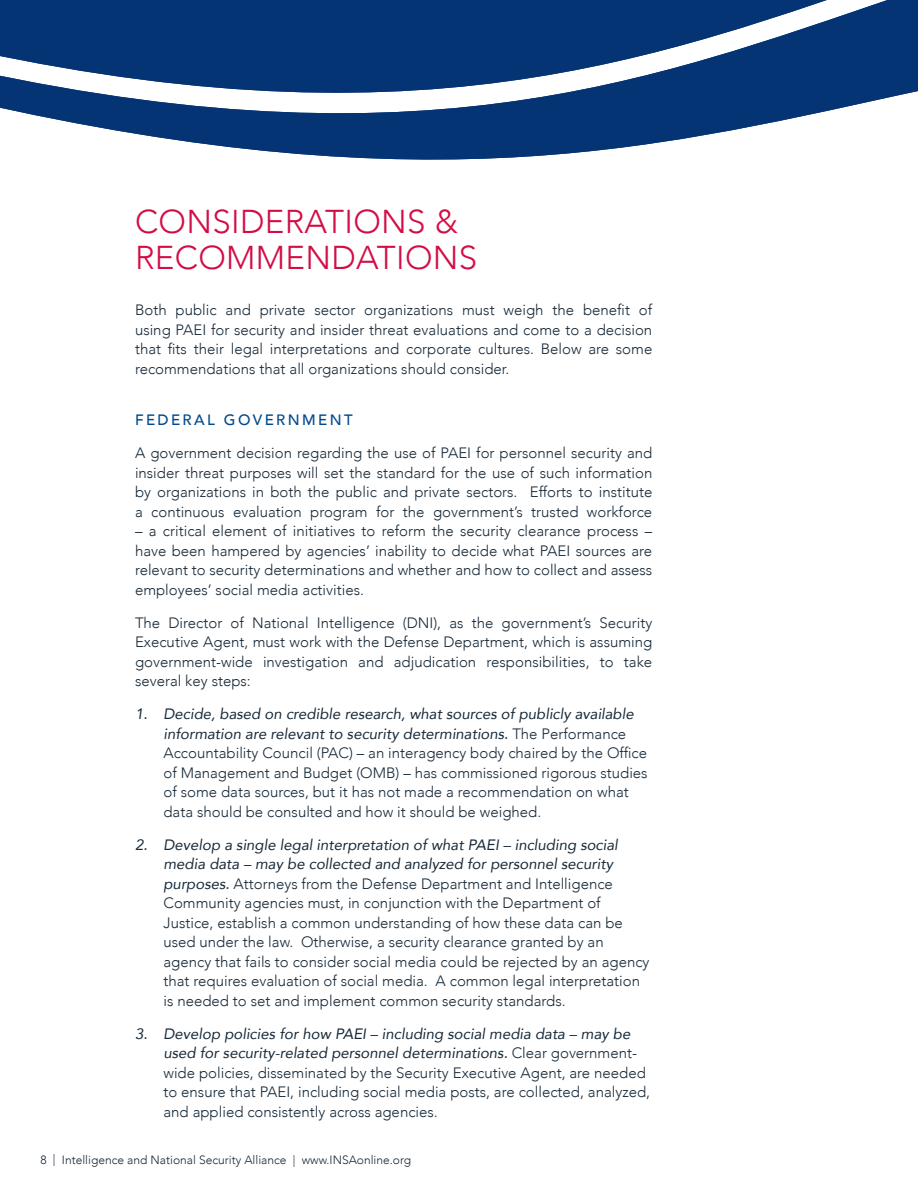
<style>
.page{position:relative;width:918px;height:1188px;background:#fff}
.page>*{position:absolute;margin:0;border:0;box-sizing:border-box;transform-origin:0 0}
.t1{font:300 33px/36px "Avenir";letter-spacing:.01em;color:#d20d44}
.Body{font:300 15px/19.5px "Avenir";color:#172938;text-align:justify}
.Subhead{font:500 15px "Avenir";letter-spacing:.16em;color:#004a8d}
.t2{font:300 12px "Avenir";color:#172938}
.s1{font-weight:400;font-style:italic}
</style>
<div class="page">
<svg style="left:0;top:0;width:918px;height:160px;fill:#053474"></svg>
<p class="t1" style="left:135px;top:203px;width:344px">CONSIDERATIONS &amp;<br>RECOMMENDATIONS</p>
<p class="Body" style="left:135px;top:300px;width:519px">Both public and private sector organizations must weigh the benefit of using PAEI for security and insider threat evaluations and come to a decision that fits their legal interpretations and corporate cultures. Below are some recommendations that all organizations should consider.</p>
<p class="Subhead" style="left:135px;top:407px;width:219px">FEDERAL GOVERNMENT</p>
<p class="Body" style="left:135px;top:443px;width:519px">A government decision regarding the use of PAEI for personnel security and insider threat purposes will set the standard for the use of such information by organizations in both the public and private sectors. Efforts to institute a continuous evaluation program for the government’s trusted workforce</p>
<p class="Body" style="left:135px;top:521px;width:519px">– a critical element of initiatives to reform the security clearance process – have been hampered by agencies’ inability to decide what PAEI sources are relevant to security determinations and whether and how to collect and assess employees’ social media activities.</p>
<p class="Body" style="left:135px;top:613px;width:519px">The Director of National Intelligence (DNI), as the government’s Security Executive Agent, must work with the Defense Department, which is assuming government-wide investigation and adjudication responsibilities, to take several key steps:</p>
<p class="Body" style="left:164px;top:704px;width:486px;text-align:left;text-indent:-28px"><span class="s1">1. Decide, based on credible research, what sources of publicly available information are relevant to security determinations.</span> The Performance Accountability Council (PAC) – an interagency body chaired by the Office of Management and Budget (OMB) – has commissioned rigorous studies of some data sources, but it has not made a recommendation on what data should be consulted and how it should be weighed.</p>
<p class="Body" style="left:164px;top:835px;width:488px;text-align:left;text-indent:-28px"><span class="s1">2. Develop a single legal interpretation of what PAEI – including social media data – may be collected and analyzed for personnel security purposes.</span> Attorneys from the Defense Department and Intelligence Community agencies must, in conjunction with the Department of Justice, establish a common understanding of how these data can be used under the law. Otherwise, a security clearance granted by an agency that fails to consider social media could be rejected by an agency that requires evaluation of social media. A common legal interpretation is needed to set and implement common security standards.</p>
<p class="Body" style="left:164px;top:1024px;width:488px;text-align:left;text-indent:-28px"><span class="s1">3. Develop policies for how PAEI – including social media data – may be used for security-related personnel determinations.</span> Clear government&shy;wide policies, disseminated by the Security Executive Agent, are needed to ensure that PAEI, including social media posts, are collected, analyzed, and applied consistently across agencies.</p>
<p class="t2" style="left:40px;top:1153px;width:372px">8 | Intelligence and National Security Alliance | www.INSAonline.org</p>
</div>
